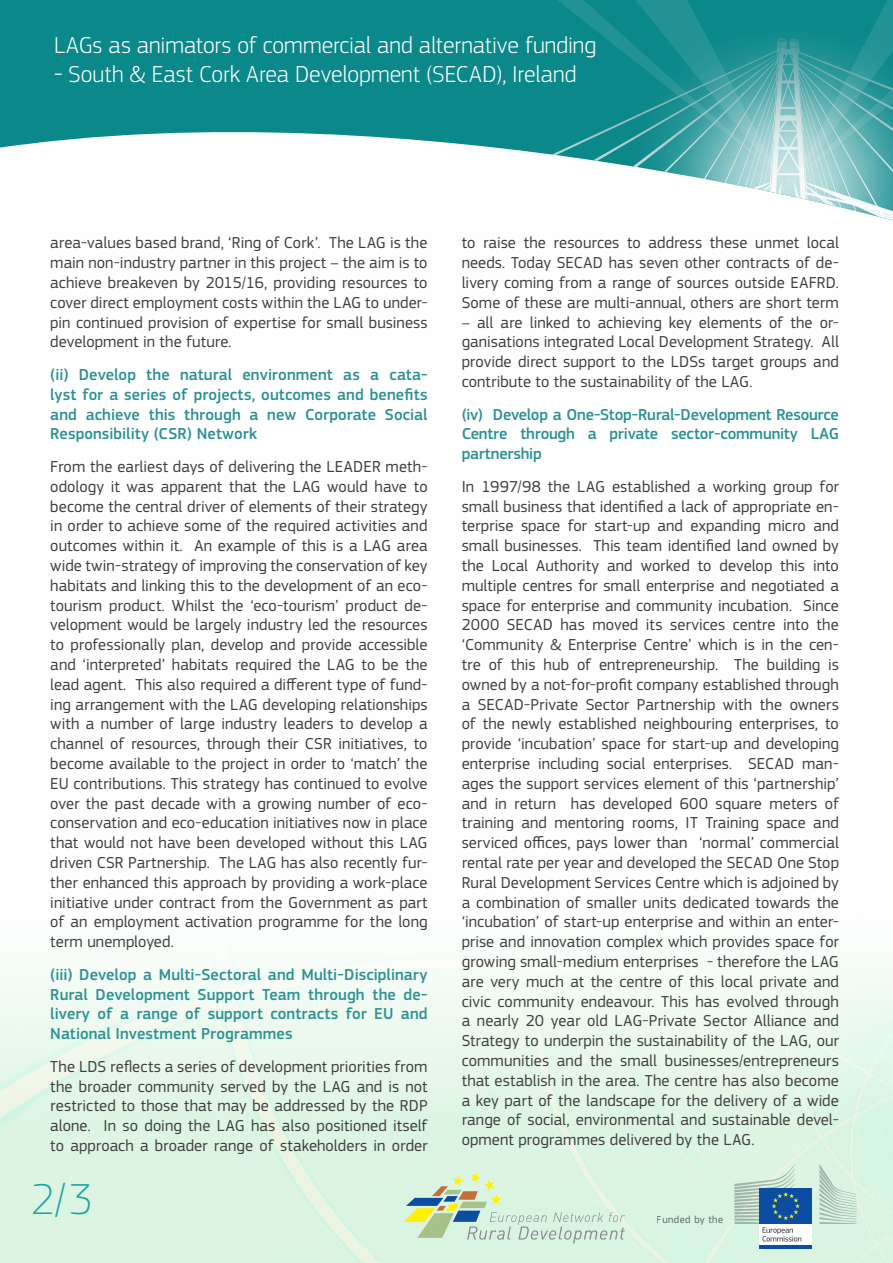
<style>
.page{position:relative;width:893px;height:1263px;background:#fff}
.page>*{position:absolute;margin:0;border:0;box-sizing:border-box;transform-origin:0 0}
.t1{font:100 45px "PF Square Sans Pro";color:#13a59e}
.MainTitle{font:300 24px "PF Square Sans Pro";color:#fff}
.body{font:16.5px/19.8px "PF Square Sans Pro";letter-spacing:.005em;color:#3e3e3f;text-align:justify}
.body-2{font:500 16.5px/19.8px "PF Square Sans Pro";letter-spacing:.005em;color:#2d9193;text-align:justify}
.t2{font:10.5px "PF Square Sans Pro";letter-spacing:.04em;color:#6c6d70}
</style>
<div class="page">
<img style="left:0;top:948px;width:893px;height:315px">
<div style="left:759px;top:1223px;width:53px;height:23px;background:#fff"></div>
<div style="left:759px;top:1189px;width:53px;height:35px;background:#0d4da1"></div>
<hr style="left:759px;top:1245px;width:53px;height:3px;background:#0d4da1">
<svg style="left:819px;top:1164px;width:38px;height:60px;background:#cae3d2"></svg>
<svg style="left:734px;top:1164px;width:67px;height:77px"></svg>
<svg style="left:404px;top:1172px;width:221px;height:71px;background:#cde5ce"></svg>
<svg style="left:0;top:0;width:893px;height:221px;fill:#0b888a"></svg>
<div style="left:332px;top:0;width:119px;height:38px;background:#0b888a"></div>
<svg style="left:332px;top:38px;width:119px;height:182px"></svg>
<svg style="left:355px;top:52px;width:96px;height:168px"></svg>
<svg style="left:451px;top:0;width:442px;height:220px"></svg>
<p class="MainTitle" style="left:54px;top:32px;width:544px">LAGs as animators of commercial and alternative funding</p>
<p class="MainTitle" style="left:54px;top:60px;width:524px">- South &amp; East Cork Area Development (SECAD), Ireland</p>
<p class="body" style="left:50px;top:233px;width:379px">area-values based brand, ‘Ring of Cork’. The LAG is the main non-industry partner in this project – the aim is to achieve breakeven by 2015/16, providing resources to cover direct employment costs within the LAG to under&shy;pin continued provision of expertise for small business development in the future.</p>
<p class="body-2" style="left:50px;top:365px;width:379px">(ii) Develop the natural environment as a cata&shy;lyst for a series of projects, outcomes and benefits and achieve this through a new Corporate Social Responsibility (CSR) Network</p>
<p class="body" style="left:50px;top:457px;width:379px">From the earliest days of delivering the LEADER meth&shy;odology it was apparent that the LAG would have to become the central driver of elements of their strategy in order to achieve some of the required activities and outcomes within it. An example of this is a LAG area wide twin-strategy of improving the conservation of key habitats and linking this to the development of an eco&shy;tourism product. Whilst the ‘eco-tourism’ product de&shy;velopment would be largely industry led the resources to professionally plan, develop and provide accessible and ‘interpreted’ habitats required the LAG to be the lead agent. This also required a different type of fund&shy;ing arrangement with the LAG developing relationships with a number of large industry leaders to develop a channel of resources, through their CSR initiatives, to become available to the project in order to ‘match’ the EU contributions. This strategy has continued to evolve over the past decade with a growing number of eco&shy;conservation and eco-education initiatives now in place that would not have been developed without this LAG driven CSR Partnership. The LAG has also recently fur&shy;ther enhanced this approach by providing a work-place initiative under contract from the Government as part of an employment activation programme for the long term unemployed.</p>
<p class="body-2" style="left:50px;top:965px;width:379px">(iii) Develop a Multi-Sectoral and Multi-Disciplinary Rural Development Support Team through the de&shy;livery of a range of support contracts for EU and National Investment Programmes</p>
<p class="body" style="left:50px;top:1056px;width:379px">The LDS reflects a series of development priorities from the broader community served by the LAG and is not restricted to those that may be addressed by the RDP alone. In so doing the LAG has also positioned itself to approach a broader range of stakeholders in order</p>
<p class="t1" style="left:31px;top:1173px;width:63px">2/3</p>
<p class="body" style="left:462px;top:233px;width:379px">to raise the resources to address these unmet local needs. Today SECAD has seven other contracts of de&shy;livery coming from a range of sources outside EAFRD.<br>Some of these are multi-annual, others are short term</p>
<p class="body" style="left:462px;top:312px;width:379px">– all are linked to achieving key elements of the or&shy;ganisations integrated Local Development Strategy. All provide direct support to the LDSs target groups and contribute to the sustainability of the LAG.</p>
<p class="body-2" style="left:462px;top:405px;width:379px">(iv) Develop a One-Stop-Rural-Development Resource Centre through a private sector-community LAG partnership</p>
<p class="body" style="left:462px;top:476px;width:379px">In 1997/98 the LAG established a working group for small business that identified a lack of appropriate en&shy;terprise space for start-up and expanding micro and small businesses. This team identified land owned by the Local Authority and worked to develop this into multiple centres for small enterprise and negotiated a space for enterprise and community incubation. Since 2000 SECAD has moved its services centre into the ‘Community &amp; Enterprise Centre’ which is in the cen&shy;tre of this hub of entrepreneurship. The building is owned by a not-for-profit company established through a SECAD-Private Sector Partnership with the owners of the newly established neighbouring enterprises, to provide ‘incubation’ space for start-up and developing enterprise including social enterprises. SECAD man&shy;ages the support services element of this ‘partnership’ and in return has developed 600 square meters of training and mentoring rooms, IT Training space and serviced offices, pays lower than ‘normal’ commercial rental rate per year and developed the SECAD One Stop Rural Development Services Centre which is adjoined by a combination of smaller units dedicated towards the ‘incubation’ of start-up enterprise and within an enter&shy;prise and innovation complex which provides space for growing small-medium enterprises - therefore the LAG are very much at the centre of this local private and civic community endeavour. This has evolved through a nearly 20 year old LAG-Private Sector Alliance and Strategy to underpin the sustainability of the LAG, our communities and the small businesses/entrepreneurs that establish in the area. The centre has also become a key part of the landscape for the delivery of a wide range of social, environmental and sustainable devel&shy;opment programmes delivered by the LAG.</p>
<p class="t2" style="left:657px;top:1213px;width:68px">Funded by the</p>
</div>
